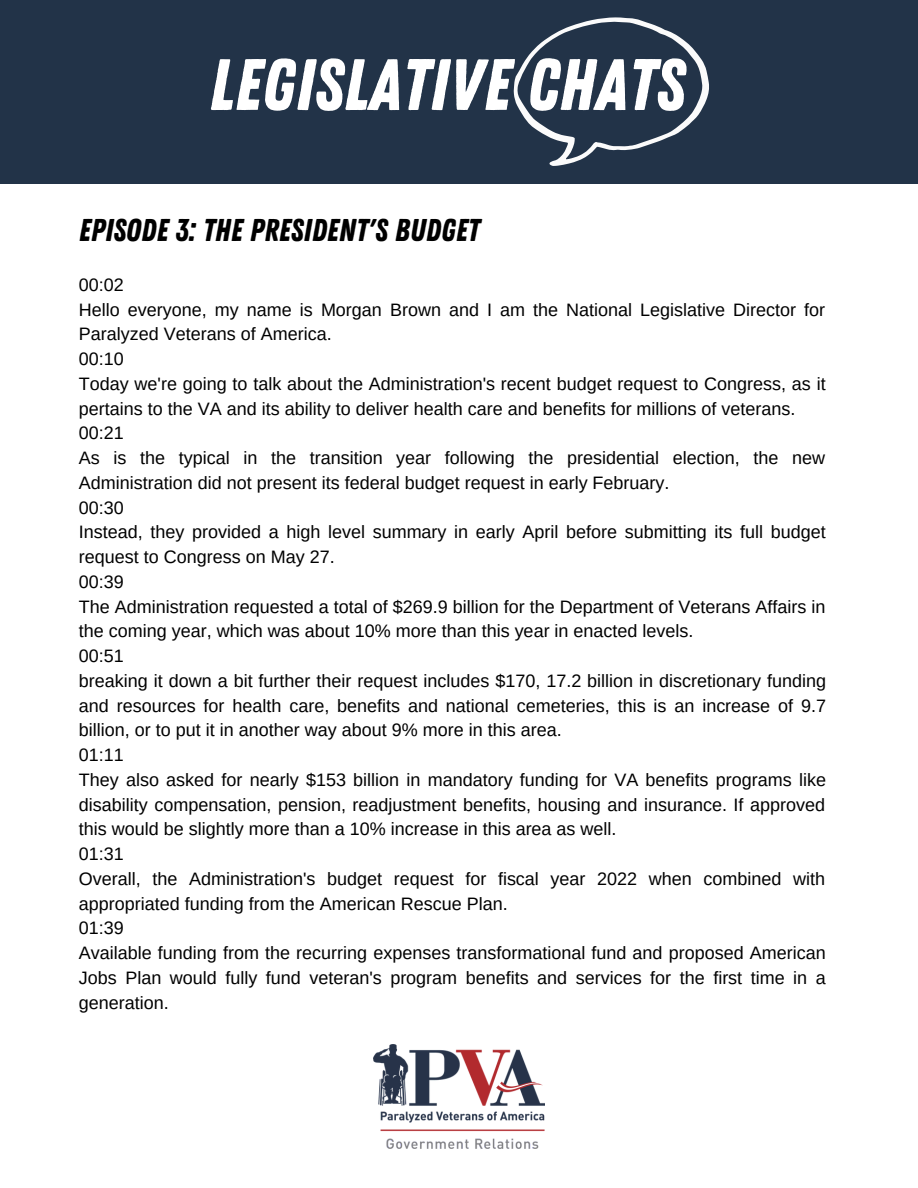
<style>
.page{position:relative;width:918px;height:1188px;background:#fff}
.page>*{position:absolute;margin:0;border:0;box-sizing:border-box;transform-origin:0 0}
.t1{font:72.6px "Zing Rust Base";color:#fff}
.t2{font:31.5px "Zing Rust Base";color:#000}
.t3{font:18px/24.8px "Arimo";color:#000}
</style>
<div class="page">
<div style="left:0;top:0;width:918px;height:183px;background:#223348"></div>
<svg style="left:514px;top:17px;width:195px;height:149px"></svg>
<img style="left:373px;top:1044px;width:171px;height:105px">
<p class="t1" style="left:209px;top:43px;width:477px">LEGISLATIVE CHATS</p>
<p class="t2" style="left:79px;top:212px;width:402px">EPISODE 3: THE PRESIDENT'S BUDGET</p>
<p class="t3" style="left:79px;top:272px;width:47px">00:02</p>
<p class="t3" style="left:79px;top:297px;width:748px">Hello everyone, my name is Morgan Brown and I am the National Legislative Director for<br>Paralyzed Veterans of America.</p>
<p class="t3" style="left:79px;top:347px;width:47px">00:10</p>
<p class="t3" style="left:79px;top:371px;width:748px">Today we're going to talk about the Administration's recent budget request to Congress, as it pertains to the VA and its ability to deliver health care and benefits for millions of veterans.</p>
<p class="t3" style="left:79px;top:421px;width:47px">00:21</p>
<p class="t3" style="left:79px;top:446px;width:748px">As is the typical in the transition year following the presidential election, the new<br>Administration did not present its federal budget request in early February.</p>
<p class="t3" style="left:79px;top:495px;width:47px">00:30</p>
<p class="t3" style="left:79px;top:520px;width:748px">Instead, they provided a high level summary in early April before submitting its full budget request to Congress on May 27.</p>
<p class="t3" style="left:79px;top:569px;width:47px">00:39</p>
<p class="t3" style="left:79px;top:594px;width:748px">The Administration requested a total of $269.9 billion for the Department of Veterans Affairs in the coming year, which was about 10% more than this year in enacted levels.</p>
<p class="t3" style="left:79px;top:644px;width:47px">00:51</p>
<p class="t3" style="left:79px;top:668px;width:749px;text-align:justify">breaking it down a bit further their request includes $170, 17.2 billion in discretionary funding and resources for health care, benefits and national cemeteries, this is an increase of 9.7 billion, or to put it in another way about 9% more in this area.</p>
<p class="t3" style="left:79px;top:743px;width:47px">01:11</p>
<p class="t3" style="left:79px;top:767px;width:749px;text-align:justify">They also asked for nearly $153 billion in mandatory funding for VA benefits programs like disability compensation, pension, readjustment benefits, housing and insurance. If approved this would be slightly more than a 10% increase in this area as well.</p>
<p class="t3" style="left:79px;top:842px;width:47px">01:31</p>
<p class="t3" style="left:79px;top:866px;width:748px">Overall, the Administration's budget request for fiscal year 2022 when combined with appropriated funding from the American Rescue Plan.</p>
<p class="t3" style="left:79px;top:916px;width:47px">01:39</p>
<p class="t3" style="left:79px;top:941px;width:748px;text-align:justify">Available funding from the recurring expenses transformational fund and proposed American Jobs Plan would fully fund veteran's program benefits and services for the first time in a generation.</p>
</div>
